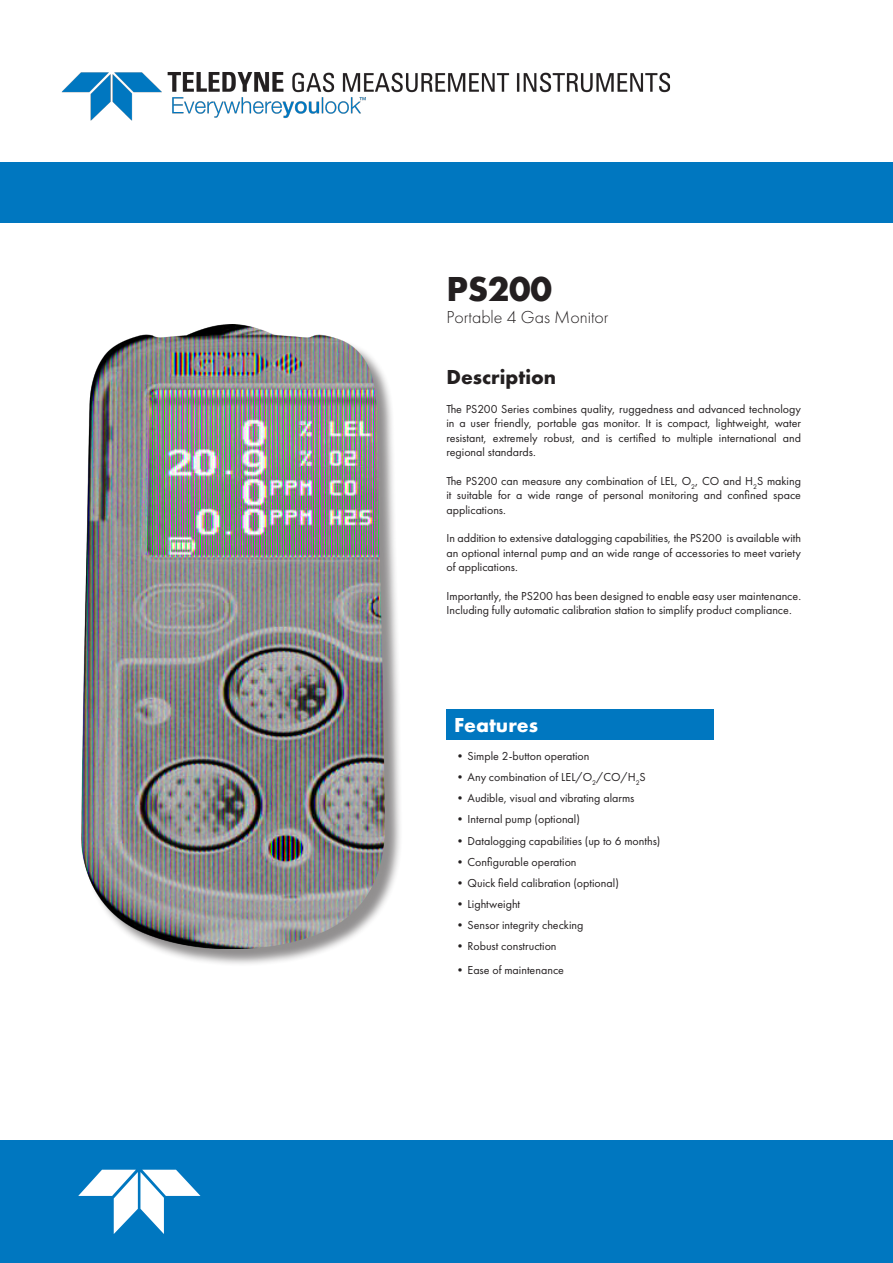
<style>
.page{position:relative;width:893px;height:1263px;background:#fff}
.page>*{position:absolute;margin:0;border:0;box-sizing:border-box;transform-origin:0 0}
.Product_Name{font:700 36px "Futura PT";letter-spacing:-.01em;color:#231f20}
.t1{font:700 21px "Futura PT";color:#231f20}
.Sub-Header-White{font:700 21px "Futura PT";color:#fff}
.t2{font:300 18px "Futura PT";color:#231f20}
.t3{font:12px/14.4px "Futura PT";color:#231f20;text-align:justify}
</style>
<div class="page">
<div style="left:0;top:1140px;width:893px;height:123px;background:#0077c0"></div>
<div style="left:0;top:163px;width:893px;height:60px;background:#0077c0"></div>
<svg style="left:78px;top:1170px;width:122px;height:64px"></svg>
<img style="left:61px;top:72px;width:610px;height:49px">
<div style="left:83px;top:326px;width:320px;height:641px;background:#231f20;opacity:.5"></div>
<img style="left:81px;top:324px;width:304px;height:625px">
<div style="left:446px;top:709px;width:268px;height:31px;background:#0077c0"></div>
<p class="Product_Name" style="left:446px;top:266px;width:107px">PS200</p>
<p class="t2" style="left:446px;top:306px;width:164px">Portable 4 Gas Monitor</p>
<p class="t1" style="left:446px;top:363px;width:111px">Description</p>
<p class="t3" style="left:446px;top:401px;width:356px">The PS200 Series combines quality, ruggedness and advanced technology in a user friendly, portable gas monitor. It is compact, lightweight, water resistant, extremely robust, and is certified to multiple international and regional standards.</p>
<p class="t3" style="left:446px;top:473px;width:356px">The PS200 can measure any combination of LEL, O<sub>2</sub>, CO and H<sub>2</sub>S making it suitable for a wide range of personal monitoring and confined space applications.</p>
<p class="t3" style="left:446px;top:531px;width:356px">In addition to extensive datalogging capabilities, the PS200 is available with an optional internal pump and an wide range of accessories to meet variety of applications.</p>
<p class="t3" style="left:446px;top:589px;width:356px">Importantly, the PS200 has been designed to enable easy user maintenance.<br>Including fully automatic calibration station to simplify product compliance.</p>
<p class="Sub-Header-White" style="left:454px;top:711px;width:86px">Features</p>
<p class="t3" style="left:454px;top:749px;width:137px">•Simple 2-button operation</p>
<p class="t3" style="left:454px;top:770px;width:193px">•Any combination of LEL/O<sub>2</sub>/CO/H<sub>2</sub>S</p>
<p class="t3" style="left:454px;top:791px;width:182px">•Audible, visual and vibrating alarms</p>
<p class="t3" style="left:454px;top:812px;width:127px">•Internal pump (optional)</p>
<p class="t3" style="left:454px;top:833px;width:208px">•Datalogging capabilities (up to 6 months)</p>
<p class="t3" style="left:454px;top:854px;width:124px">•Configurable operation</p>
<p class="t3" style="left:454px;top:875px;width:166px">•Quick field calibration (optional)</p>
<p class="t3" style="left:454px;top:897px;width:68px">•Lightweight</p>
<p class="t3" style="left:454px;top:918px;width:131px">•Sensor integrity checking</p>
<p class="t3" style="left:454px;top:939px;width:104px">•Robust construction</p>
<p class="t3" style="left:454px;top:962px;width:111px">•Ease of maintenance</p>
</div>
